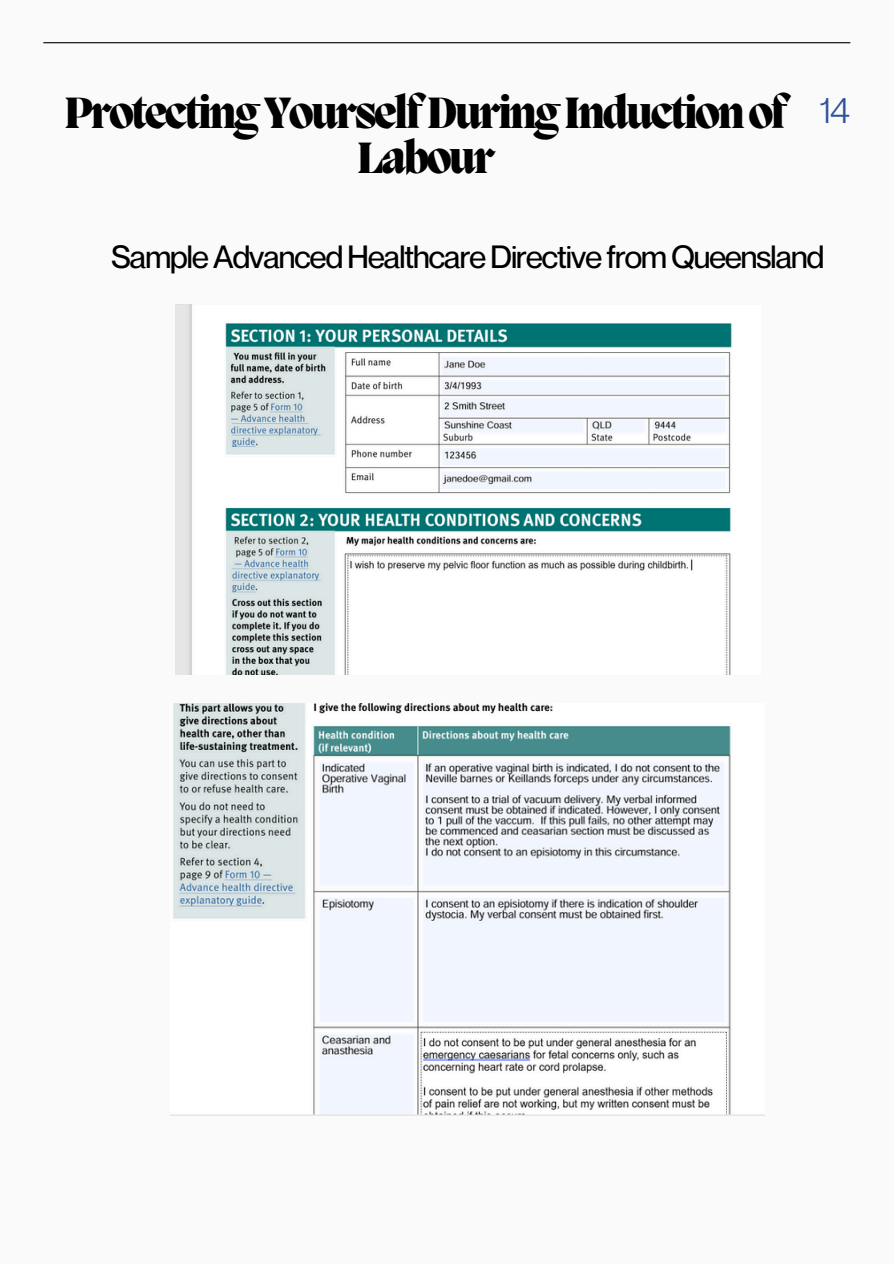
<style>
.page{position:relative;width:894px;height:1264px;background:#fff}
.page>*{position:absolute;margin:0;border:0;box-sizing:border-box;transform-origin:0 0}
.t1{font:800 45px/45px "Migra";letter-spacing:-.05em;color:#000;text-align:center}
.t2{font:36px "Neue Montreal";color:#2d539c}
.t3{font:500 31.5px "Neue Montreal";letter-spacing:-.03em;color:#000}
</style>
<div class="page">
<div style="left:0;top:0;width:893px;height:1263px;background:#fafafa"></div>
<img style="left:170px;top:703px;width:594px;height:412px">
<img style="left:175px;top:304px;width:557px;height:370px">
<hr style="left:43px;top:42px;width:807px;height:1px;background:#000">
<p class="t1" style="left:64px;top:94px;width:725px">ProtectingYourselfDuringInductionof<br>Labour</p>
<p class="t2" style="left:819px;top:88px;width:32px">14</p>
<p class="t3" style="left:111px;top:237px;width:714px">Sample Advanced Healthcare Directive from Queensland</p>
</div>
